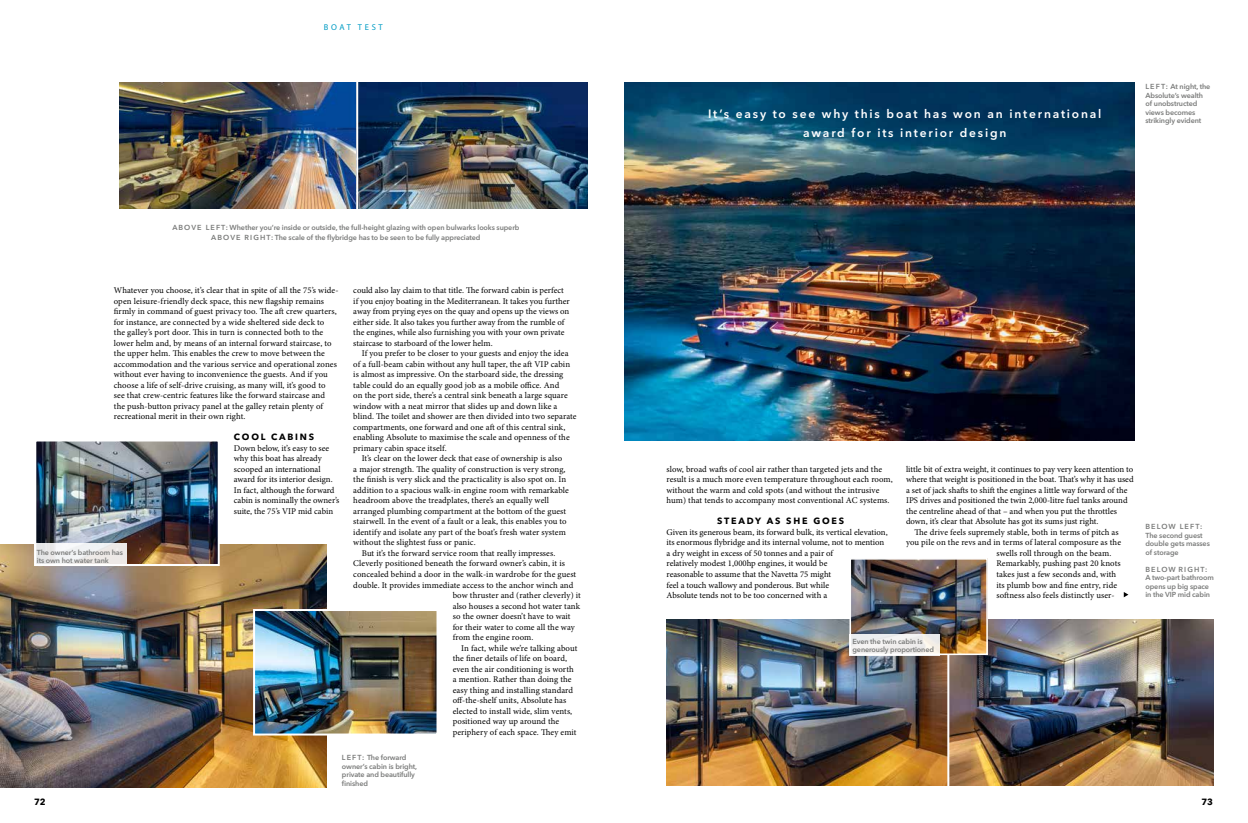
<style>
.page{position:relative;width:1248px;height:823px;background:#fff}
.page>*{position:absolute;margin:0;border:0;box-sizing:border-box;transform-origin:0 0}
.t1{font:600 12px/19px "Avenir Next LT Pro";letter-spacing:.15em;color:#fff;text-align:center}
.t2{font:700 9px "Avenir Next LT Pro";letter-spacing:.2em;color:#000}
.t3{font:8.8px/10.5px "Minion Pro";letter-spacing:.005em;color:#000}
.t4{font:8.5px "Myriad Pro";letter-spacing:.32em;color:#009cc4}
.t5{font:600 7.2px/8.5px "Avenir Next LT Pro";letter-spacing:-.015em;color:#7a7b7a}
</style>
<div class="page">
<img style="left:624px;top:83px;width:509px;height:357px">
<img style="left:119px;top:83px;width:237px;height:126px">
<img style="left:358px;top:83px;width:229px;height:126px">
<img style="left:0;top:544px;width:327px;height:242px">
<img style="left:666px;top:619px;width:281px;height:166px">
<img style="left:949px;top:618px;width:264px;height:167px">
<svg style="left:1123px;top:592px;width:5px;height:5px"></svg>
<img style="left:37px;top:442px;width:180px;height:120px">
<div style="left:34px;top:439px;width:186px;height:126px;border:2px solid #fff"></div>
<img style="left:256px;top:611px;width:179px;height:121px">
<div style="left:253px;top:608px;width:185px;height:127px;border:2px solid #fff"></div>
<div style="left:34px;top:543px;width:93px;height:22px;background:linear-gradient(to right,#eceff1,#efebe9)"></div>
<img style="left:852px;top:560px;width:132px;height:91px">
<div style="left:849px;top:557px;width:138px;height:97px;border:2px solid #fff"></div>
<div style="left:849px;top:633px;width:91px;height:21px;background:#efeded"></div>
<p class="t4" style="left:324px;top:22px;width:60px">BOAT TEST</p>
<p class="t5" style="left:172px;top:222px;width:348px;line-height:10.5px;text-align:center">A B O V E L E F T: Whether you’re inside or outside, the full-height glazing with open bulwarks looks superb<br>A B O V E R I G H T: The scale of the flybridge has to be seen to be fully appreciated</p>
<p class="t3" style="left:114px;top:285px;width:226px">Whatever you choose, it’s clear that in spite of all the 75’s wide&shy;open leisure-friendly deck space, this new flagship remains firmly in command of guest privacy too. The aft crew quarters, for instance, are connected by a wide sheltered side deck to<br>the galley’s port door. This in turn is connected both to the lower helm and, by means of an internal forward staircase, to the upper helm. This enables the crew to move between the accommodation and the various service and operational zones without ever having to inconvenience the guests. And if you choose a life of self-drive cruising, as many will, it’s good to see that crew-centric features like the forward staircase and<br>the push-button privacy panel at the galley retain plenty of recreational merit in their own right.</p>
<p class="t2" style="left:234px;top:431px;width:82px">COOL CABINS</p>
<p class="t3" style="left:234px;top:442px;width:107px">Down below, it’s easy to see why this boat has already scooped an international award for its interior design.<br>In fact, although the forward cabin is nominally the owner’s suite, the 75’s VIP mid cabin</p>
<p class="t5" style="left:37px;top:547px;width:88px">The owner’s bathroom has its own hot water tank</p>
<p class="t3" style="left:353px;top:285px;width:218px">could also lay claim to that title. The forward cabin is perfect if you enjoy boating in the Mediterranean. It takes you further away from prying eyes on the quay and opens up the views on either side. It also takes you further away from the rumble of the engines, while also furnishing you with your own private staircase to starboard of the lower helm.</p>
<p class="t3" style="left:362px;top:348px;width:208px">If you prefer to be closer to your guests and enjoy the idea</p>
<p class="t3" style="left:353px;top:358px;width:218px">of a full-beam cabin without any hull taper, the aft VIP cabin</p>
<p class="t3" style="left:353px;top:369px;width:211px">is almost as impressive. On the starboard side, the dressing</p>
<p class="t3" style="left:353px;top:379px;width:207px">table could do an equally good job as a mobile office. And</p>
<p class="t3" style="left:353px;top:390px;width:216px">on the port side, there’s a central sink beneath a large square</p>
<p class="t3" style="left:353px;top:400px;width:206px">window with a neat mirror that slides up and down like a</p>
<p class="t3" style="left:353px;top:411px;width:225px">blind. The toilet and shower are then divided into two separate</p>
<p class="t3" style="left:353px;top:421px;width:213px">compartments, one forward and one aft of this central sink,</p>
<p class="t3" style="left:353px;top:432px;width:218px">enabling Absolute to maximise the scale and openness of the</p>
<p class="t3" style="left:353px;top:442px;width:95px">primary cabin space itself.</p>
<p class="t3" style="left:362px;top:453px;width:202px">It’s clear on the lower deck that ease of ownership is also</p>
<p class="t3" style="left:353px;top:463px;width:214px">a major strength. The quality of construction is very strong,</p>
<p class="t3" style="left:353px;top:474px;width:214px">the finish is very slick and the practicality is also spot on. In</p>
<p class="t3" style="left:353px;top:484px;width:217px">addition to a spacious walk-in engine room with remarkable</p>
<p class="t3" style="left:353px;top:495px;width:197px">headroom above the treadplates, there’s an equally well</p>
<p class="t3" style="left:353px;top:505px;width:214px">arranged plumbing compartment at the bottom of the guest</p>
<p class="t3" style="left:353px;top:516px;width:215px">stairwell. In the event of a fault or a leak, this enables you to</p>
<p class="t3" style="left:353px;top:526px;width:214px">identify and isolate any part of the boat’s fresh water system</p>
<p class="t3" style="left:353px;top:537px;width:124px">without the slightest fuss or panic.</p>
<p class="t3" style="left:362px;top:547px;width:195px">But it’s the forward service room that really impresses.</p>
<p class="t3" style="left:353px;top:558px;width:213px">Cleverly positioned beneath the forward owner’s cabin, it is</p>
<p class="t3" style="left:353px;top:568px;width:224px">concealed behind a door in the walk-in wardrobe for the guest</p>
<p class="t3" style="left:353px;top:579px;width:221px">double. It provides immediate access to the anchor winch and</p>
<p class="t3" style="left:452px;top:589px;width:130px">bow thruster and (rather cleverly) it</p>
<p class="t3" style="left:452px;top:600px;width:129px">also houses a second hot water tank</p>
<p class="t3" style="left:452px;top:610px;width:119px">so the owner doesn’t have to wait</p>
<p class="t3" style="left:452px;top:621px;width:124px">for their water to come all the way</p>
<p class="t3" style="left:452px;top:631px;width:82px">from the engine room.</p>
<p class="t3" style="left:461px;top:642px;width:118px">In fact, while we’re talking about</p>
<p class="t3" style="left:452px;top:652px;width:116px">the finer details of life on board,</p>
<p class="t3" style="left:452px;top:663px;width:123px">even the air conditioning is worth</p>
<p class="t3" style="left:452px;top:673px;width:120px">a mention. Rather than doing the</p>
<p class="t3" style="left:452px;top:684px;width:122px">easy thing and installing standard</p>
<p class="t3" style="left:452px;top:694px;width:115px">off-the-shelf units, Absolute has</p>
<p class="t3" style="left:452px;top:705px;width:121px">elected to install wide, slim vents,</p>
<p class="t3" style="left:452px;top:715px;width:108px">positioned way up around the</p>
<p class="t3" style="left:452px;top:726px;width:125px">periphery of each space. They emit</p>
<p class="t5" style="left:342px;top:753px;width:76px">L E F T: The forward owner’s cabin is bright, private and beautifully finished</p>
<h1 class="t1" style="left:708px;top:104px;width:395px">It’s easy to see why this boat has won an international award for its interior design</h1>
<p class="t5" style="left:1145px;top:82px;width:66px">L E F T: At night, the<br>Absolute’s wealth of unobstructed views becomes strikingly evident</p>
<p class="t3" style="left:666px;top:463px;width:228px">slow, broad wafts of cool air rather than targeted jets and the result is a much more even temperature throughout each room, without the warm and cold spots (and without the intrusive hum) that tends to accompany most conventional AC systems.</p>
<p class="t2" style="left:717px;top:515px;width:128px">STEADY AS SHE GOES</p>
<p class="t3" style="left:666px;top:526px;width:222px">Given its generous beam, its forward bulk, its vertical elevation, its enormous flybridge and its internal volume, not to mention a dry weight in excess of 50 tonnes and a pair of<br>relatively modest 1,000hp engines, it would be<br>reasonable to assume that the Navetta 75 might<br>feel a touch wallowy and ponderous. But while<br>Absolute tends not to be too concerned with a</p>
<p class="t3" style="left:905px;top:463px;width:229px">little bit of extra weight, it continues to pay very keen attention to</p>
<p class="t3" style="left:905px;top:474px;width:229px">where that weight is positioned in the boat. That’s why it has used</p>
<p class="t3" style="left:905px;top:484px;width:223px">a set of jack shafts to shift the engines a little way forward of the</p>
<p class="t3" style="left:905px;top:495px;width:223px">IPS drives and positioned the twin 2,000-litre fuel tanks around</p>
<p class="t3" style="left:905px;top:505px;width:212px">the centreline ahead of that – and when you put the throttles</p>
<p class="t3" style="left:905px;top:516px;width:194px">down, it’s clear that Absolute has got its sums just right.</p>
<p class="t3" style="left:914px;top:526px;width:206px">The drive feels supremely stable, both in terms of pitch as</p>
<p class="t3" style="left:905px;top:537px;width:216px">you pile on the revs and in terms of lateral composure as the</p>
<p class="t3" style="left:996px;top:547px;width:116px">swells roll through on the beam.</p>
<p class="t3" style="left:996px;top:558px;width:126px">Remarkably, pushing past 20 knots</p>
<p class="t3" style="left:996px;top:568px;width:121px">takes just a few seconds and, with</p>
<p class="t3" style="left:996px;top:579px;width:122px">its plumb bow and fine entry, ride</p>
<p class="t3" style="left:996px;top:589px;width:120px">softness also feels distinctly user-</p>
<p class="t5" style="left:1145px;top:522px;width:66px">BELOW LEFT:<br>The second guest double gets masses of storage</p>
<p class="t5" style="left:1145px;top:564px;width:70px">BELOW RIGHT:<br>A two-part bathroom opens up big space in the VIP mid cabin</p>
<p class="t5" style="left:852px;top:636px;width:83px">Even the twin cabin is generously proportioned</p>
<p class="t2" style="left:34px;top:795px;width:13px">72</p>
<p class="t2" style="left:1201px;top:795px;width:13px">73</p>
</div>
